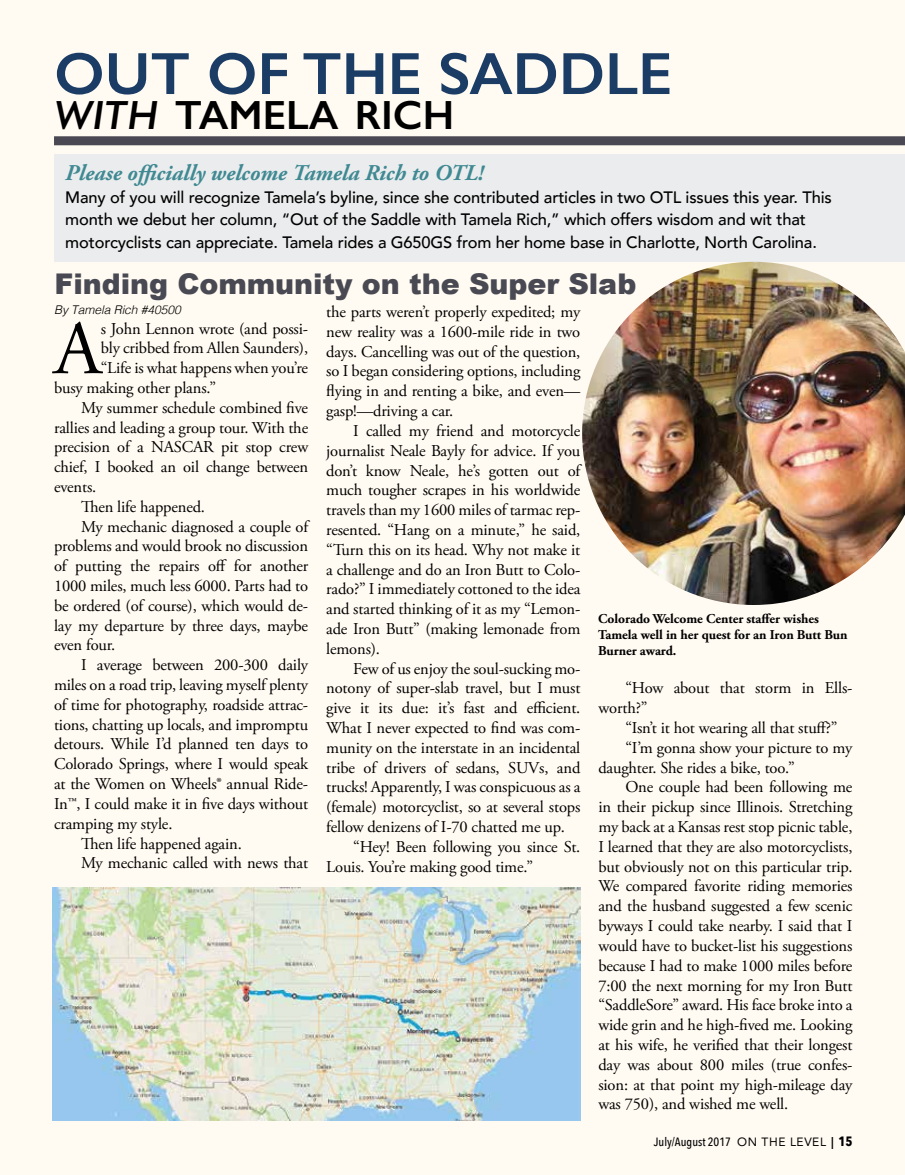
<style>
.page{position:relative;width:905px;height:1175px;background:#fff}
.page>*{position:absolute;margin:0;border:0;box-sizing:border-box;transform-origin:0 0}
.t1{font:76.2px "Adobe Garamond Pro";color:#000}
.t2{font:600 59.7px "Gill Sans";color:#1a3c65}
.t3{font:600 40.95px "Gill Sans";color:#000}
.t4{font:900 28.5px "Arial";letter-spacing:-.005em;color:#494953}
.t5{font:italic 700 22.5px "Adobe Garamond Pro";color:#3f8993}
.t6{font:16.5px/19.8px "Adobe Garamond Pro";letter-spacing:-.01em;color:#000;text-align:justify}
.t7{font:500 16.5px/22.5px "Avenir";letter-spacing:-.01em;color:#000}
.t8{font:700 13.5px/16.2px "Adobe Garamond Pro";letter-spacing:-.005em;color:#000}
.t9{font:500 12px "Avenir Next Condensed";color:#000}
.t10{font:italic 300 12px "Helvetica";letter-spacing:-.005em;color:#000}
.s1{font-style:italic}
.s2{font-family:"Avenir";font-weight:400}
.s3{font-weight:600}
.s4{font-weight:700;font-size:13.5px}
</style>
<div class="page">
<div style="left:0;top:0;width:904px;height:1174px;background:#fffbf2"></div>
<div style="left:54px;top:154px;width:850px;height:108px;background:#ebeced"></div>
<div style="left:54px;top:136px;width:850px;height:9px;background:#4a4953"></div>
<img style="left:582px;top:262px;width:322px;height:343px">
<img style="left:52px;top:887px;width:528px;height:233px">
<h2 class="t2" style="left:54px;top:38px;width:619px">OUT OF THE SADDLE</h2>
<h3 class="t3" style="left:54px;top:90px;width:149px"><span class="s1">with</span> TAMELA</h3>
<h3 class="t3" style="left:355px;top:90px;width:101px">RICH</h3>
<h3 class="t5" style="left:65px;top:160px;width:420px">Please officially welcome Tamela Rich to OTL!</h3>
<p class="t7" style="left:65px;top:185px;width:768px">Many of you will recognize Tamela’s byline, since she contributed articles in two OTL issues this year. This month we debut her column, “Out of the Saddle with Tamela Rich,” which offers wisdom and wit that motorcyclists can appreciate. Tamela rides a G650GS from her home base in Charlotte, North Carolina.</p>
<h3 class="t4" style="left:54px;top:263px;width:583px">Finding Community on the Super Slab</h3>
<p class="t10" style="left:54px;top:299px;width:128px">By Tamela Rich #40500</p>
<h1 class="t1" style="left:54px;top:303px;width:49px">A</h1>
<p class="t6" style="left:101px;top:319px;width:209px">s John Lennon wrote (and possi-</p>
<p class="t6" style="left:326px;top:302px;width:256px">the parts weren’t properly expedited; my new reality was a 1600-mile ride in two days. Cancelling was out of the question, so I began considering options, including flying in and renting a bike, and even— gasp!—driving a car.</p>
<p class="t6" style="left:326px;top:421px;width:257px;text-indent:27px">I called my friend and motorcycle journalist Neale Bayly for advice. If you don’t know Neale, he’s gotten out of much tougher scrapes in his worldwide travels than my 1600 miles of tarmac rep&shy;resented. “Hang on a minute,” he said, “Turn this on its head. Why not make it a challenge and do an Iron Butt to Colo&shy;rado?” I immediately cottoned to the idea and started thinking of it as my “Lemon&shy;ade Iron Butt” (making lemonade from lemons).</p>
<p class="t6" style="left:353px;top:659px;width:229px">Few of us enjoy the soul-sucking mo-</p>
<p class="t6" style="left:326px;top:679px;width:256px">notony of super-slab travel, but I must</p>
<p class="t6" style="left:326px;top:698px;width:256px">give it its due: it’s fast and efficient.</p>
<p class="t6" style="left:326px;top:718px;width:256px">What I never expected to find was com-</p>
<p class="t6" style="left:326px;top:738px;width:256px">munity on the interstate in an incidental</p>
<p class="t6" style="left:326px;top:758px;width:256px">tribe of drivers of sedans, SUVs, and</p>
<p class="t6" style="left:326px;top:778px;width:256px">trucks! Apparently, I was conspicuous as a</p>
<p class="t6" style="left:326px;top:797px;width:256px">(female) motorcyclist, so at several stops</p>
<p class="t6" style="left:326px;top:817px;width:240px">fellow denizens of I-70 chatted me up.</p>
<p class="t6" style="left:353px;top:837px;width:229px">“Hey! Been following you since St.</p>
<p class="t6" style="left:326px;top:857px;width:208px">Louis. You’re making good time.”</p>
<p class="t6" style="left:101px;top:339px;width:209px">bly cribbed from Allen Saunders),</p>
<p class="t6" style="left:101px;top:358px;width:209px">“Life is what happens when you’re</p>
<p class="t6" style="left:54px;top:378px;width:164px">busy making other plans.”</p>
<p class="t6" style="left:81px;top:398px;width:229px">My summer schedule combined five</p>
<p class="t6" style="left:54px;top:418px;width:256px">rallies and leading a group tour. With the</p>
<p class="t6" style="left:54px;top:438px;width:256px">precision of a NASCAR pit stop crew</p>
<p class="t6" style="left:54px;top:457px;width:256px">chief, I booked an oil change between</p>
<p class="t6" style="left:54px;top:477px;width:44px">events.</p>
<p class="t6" style="left:81px;top:497px;width:125px">Then life happened.</p>
<p class="t6" style="left:81px;top:517px;width:230px">My mechanic diagnosed a couple of</p>
<p class="t6" style="left:54px;top:537px;width:256px">problems and would brook no discussion</p>
<p class="t6" style="left:54px;top:556px;width:256px">of putting the repairs off for another</p>
<p class="t6" style="left:54px;top:576px;width:256px">1000 miles, much less 6000. Parts had to</p>
<p class="t6" style="left:54px;top:596px;width:256px">be ordered (of course), which would de-</p>
<p class="t6" style="left:54px;top:616px;width:256px">lay my departure by three days, maybe</p>
<p class="t6" style="left:54px;top:636px;width:63px">even four.</p>
<p class="t6" style="left:81px;top:655px;width:229px">I average between 200-300 daily</p>
<p class="t6" style="left:54px;top:675px;width:256px">miles on a road trip, leaving myself plenty</p>
<p class="t6" style="left:54px;top:695px;width:256px">of time for photography, roadside attrac-</p>
<p class="t6" style="left:54px;top:715px;width:256px">tions, chatting up locals, and impromptu</p>
<p class="t6" style="left:54px;top:735px;width:256px">detours. While I’d planned ten days to</p>
<p class="t6" style="left:54px;top:754px;width:256px">Colorado Springs, where I would speak</p>
<p class="t6" style="left:54px;top:774px;width:256px">at the Women on Wheels® annual Ride-</p>
<p class="t6" style="left:54px;top:794px;width:256px">In™, I could make it in five days without</p>
<p class="t6" style="left:54px;top:814px;width:120px">cramping my style.</p>
<p class="t6" style="left:81px;top:834px;width:162px">Then life happened again.</p>
<p class="t6" style="left:81px;top:853px;width:229px">My mechanic called with news that</p>
<p class="t8" style="left:598px;top:610px;width:251px">Colorado Welcome Center staffer wishes<br>Tamela well in her quest for an Iron Butt Bun<br>Burner award.</p>
<p class="t6" style="left:598px;top:679px;width:255px;text-indent:27px">“How about that storm in Ells&shy;worth?”</p>
<p class="t6" style="left:625px;top:718px;width:213px">“Isn’t it hot wearing all that stuff?”</p>
<p class="t6" style="left:625px;top:738px;width:228px">“I’m gonna show your picture to my</p>
<p class="t6" style="left:598px;top:758px;width:198px">daughter. She rides a bike, too.”</p>
<p class="t6" style="left:625px;top:778px;width:228px">One couple had been following me</p>
<p class="t6" style="left:598px;top:797px;width:255px">in their pickup since Illinois. Stretching</p>
<p class="t6" style="left:598px;top:817px;width:255px">my back at a Kansas rest stop picnic table,</p>
<p class="t6" style="left:598px;top:837px;width:255px">I learned that they are also motorcyclists,</p>
<p class="t6" style="left:598px;top:857px;width:255px">but obviously not on this particular trip.</p>
<p class="t6" style="left:598px;top:877px;width:255px">We compared favorite riding memories</p>
<p class="t6" style="left:598px;top:896px;width:255px">and the husband suggested a few scenic</p>
<p class="t6" style="left:598px;top:916px;width:255px">byways I could take nearby. I said that I</p>
<p class="t6" style="left:598px;top:936px;width:255px">would have to bucket-list his suggestions</p>
<p class="t6" style="left:598px;top:956px;width:255px">because I had to make 1000 miles before</p>
<p class="t6" style="left:598px;top:976px;width:255px">7:00 the next morning for my Iron Butt</p>
<p class="t6" style="left:598px;top:995px;width:256px">“SaddleSore” award. His face broke into a</p>
<p class="t6" style="left:598px;top:1015px;width:255px">wide grin and he high-fived me. Looking</p>
<p class="t6" style="left:598px;top:1035px;width:255px">at his wife, he verified that their longest</p>
<p class="t6" style="left:598px;top:1055px;width:255px">day was about 800 miles (true confes-</p>
<p class="t6" style="left:598px;top:1075px;width:255px">sion: at that point my high-mileage day</p>
<p class="t6" style="left:598px;top:1094px;width:191px">was 750), and wished me well.</p>
<p class="t9" style="left:653px;top:1134px;width:200px">July/August 2017 <span class="s2">ON THE LEVEL</span> <span class="s3">|</span> <span class="s4">15</span></p>
</div>
